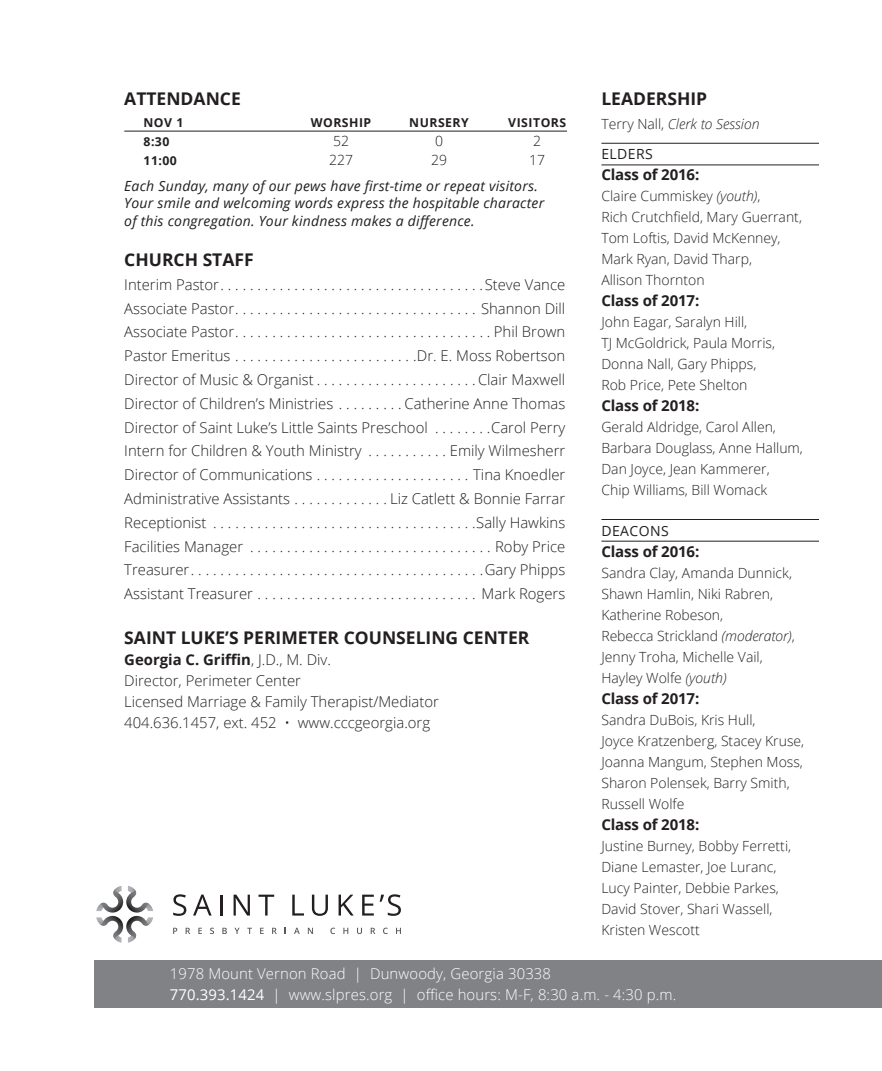
<style>
.page{position:relative;width:882px;height:1071px;background:#fff}
.page>*{position:absolute;margin:0;border:0;box-sizing:border-box;transform-origin:0 0}
.t1{font:700 17.5px "Open Sans";color:#231f20}
.t2{font:700 15.05px "Open Sans";letter-spacing:-.01em;color:#231f20}
.t3{font:300 14.88px/23.8px "Open Sans";color:#231f20;text-align:justify}
.t4{font:300 14.88px/21.3px "Open Sans";letter-spacing:.01em;color:#fff}
.t5{font:300 14px/21px "Open Sans";color:#231f20}
.t6{font:italic 14px/17.5px "Open Sans";letter-spacing:.015em;color:#231f20}
.t7{font:italic 300 14px/30.8px "Open Sans";color:#231f20}
.t8{font:14px "Open Sans";letter-spacing:.03em;color:#231f20}
.t9{font:700 12.25px "Open Sans";letter-spacing:.04em;color:#231f20}
.s1{font-weight:700}
.s2{font-style:normal}
.s3{font-weight:400;font-style:normal}
.s4{font-style:italic}
.s5{font-weight:400}
</style>
<div class="page">
<div style="left:94px;top:961px;width:788px;height:47px;background:#808285"></div>
<svg style="left:96px;top:886px;width:57px;height:57px"></svg>
<svg style="left:173px;top:894px;width:13px;height:22px"></svg>
<svg style="left:193px;top:895px;width:19px;height:21px"></svg>
<hr style="left:220px;top:895px;width:3px;height:21px;background:#231f20">
<svg style="left:234px;top:895px;width:16px;height:21px"></svg>
<svg style="left:259px;top:895px;width:15px;height:21px"></svg>
<svg style="left:292px;top:895px;width:12px;height:21px"></svg>
<svg style="left:312px;top:895px;width:16px;height:21px"></svg>
<svg style="left:339px;top:895px;width:15px;height:21px"></svg>
<svg style="left:362px;top:895px;width:12px;height:21px"></svg>
<svg style="left:380px;top:894px;width:21px;height:22px"></svg>
<svg style="left:173px;top:928px;width:4px;height:6px"></svg>
<svg style="left:186px;top:928px;width:4px;height:6px"></svg>
<svg style="left:198px;top:928px;width:4px;height:6px"></svg>
<svg style="left:210px;top:928px;width:4px;height:6px"></svg>
<svg style="left:222px;top:928px;width:5px;height:6px"></svg>
<svg style="left:234px;top:928px;width:6px;height:6px"></svg>
<svg style="left:247px;top:928px;width:5px;height:6px"></svg>
<svg style="left:260px;top:928px;width:4px;height:6px"></svg>
<svg style="left:272px;top:928px;width:5px;height:6px"></svg>
<svg style="left:294px;top:928px;width:6px;height:6px"></svg>
<svg style="left:308px;top:928px;width:5px;height:6px"></svg>
<svg style="left:330px;top:928px;width:5px;height:6px"></svg>
<svg style="left:343px;top:928px;width:5px;height:6px"></svg>
<svg style="left:357px;top:928px;width:5px;height:6px"></svg>
<svg style="left:371px;top:928px;width:4px;height:6px"></svg>
<svg style="left:383px;top:928px;width:5px;height:6px"></svg>
<svg style="left:396px;top:928px;width:5px;height:6px"></svg>
<hr style="left:124px;top:131px;width:443px;height:1px;background:#231f20">
<hr style="left:601px;top:143px;width:218px;height:1px;background:#231f20">
<hr style="left:601px;top:164px;width:218px;height:1px;background:#231f20">
<hr style="left:601px;top:519px;width:218px;height:1px;background:#231f20">
<hr style="left:601px;top:541px;width:218px;height:1px;background:#231f20">
<p class="t1" style="left:124px;top:87px;width:118px">ATTENDANCE</p>
<p class="t9" style="left:144px;top:114px;width:41px">NOV 1</p>
<p class="t9" style="left:311px;top:114px;width:62px">WORSHIP</p>
<p class="t9" style="left:409px;top:114px;width:61px">NURSERY</p>
<p class="t9" style="left:508px;top:114px;width:59px">VISITORS</p>
<p class="t9" style="left:144px;top:133px;width:27px">8:30</p>
<p class="t5" style="left:333px;top:130px;width:17px">52</p>
<p class="t5" style="left:435px;top:130px;width:9px">0</p>
<p class="t5" style="left:533px;top:130px;width:9px">2</p>
<p class="t9" style="left:144px;top:152px;width:35px">11:00</p>
<p class="t5" style="left:329px;top:149px;width:25px">227</p>
<p class="t5" style="left:431px;top:149px;width:17px">29</p>
<p class="t5" style="left:529px;top:149px;width:17px">17</p>
<p class="t6" style="left:124px;top:177px;width:422px">Each Sunday, many of our pews have first-time or repeat visitors.<br>Your smile and welcoming words express the hospitable character of this congregation. Your kindness makes a difference.</p>
<p class="t1" style="left:124px;top:247px;width:131px">CHURCH STAFF</p>
<p class="t3" style="left:124px;top:272px;width:443px">Interim Pastor . . . . . . . . . . . . . . . . . . . . . . . . . . . . . . . . . . . Steve Vance Associate Pastor . . . . . . . . . . . . . . . . . . . . . . . . . . . . . . . . . Shannon Dill Associate Pastor . . . . . . . . . . . . . . . . . . . . . . . . . . . . . . . . . . Phil Brown Pastor Emeritus . . . . . . . . . . . . . . . . . . . . . . . . Dr. E. Moss Robertson Director of Music &amp; Organist . . . . . . . . . . . . . . . . . . . . . Clair Maxwell Director of Children’s Ministries . . . . . . . . Catherine Anne Thomas Director of Saint Luke’s Little Saints Preschool . . . . . . . Carol Perry Intern for Children &amp; Youth Ministry . . . . . . . . . . . Emily Wilmesherr Director of Communications . . . . . . . . . . . . . . . . . . . . . Tina Knoedler Administrative Assistants . . . . . . . . . . . . Liz Catlett &amp; Bonnie Farrar Receptionist . . . . . . . . . . . . . . . . . . . . . . . . . . . . . . . . . . . Sally Hawkins Facilities Manager . . . . . . . . . . . . . . . . . . . . . . . . . . . . . . . . . Roby Price Treasurer . . . . . . . . . . . . . . . . . . . . . . . . . . . . . . . . . . . . . . . Gary Phipps Assistant Treasurer . . . . . . . . . . . . . . . . . . . . . . . . . . . . . . Mark Rogers</p>
<p class="t1" style="left:124px;top:625px;width:407px">SAINT LUKE’S PERIMETER COUNSELING CENTER</p>
<p class="t3" style="left:124px;top:649px;width:316px;line-height:21px;text-align:left"><span class="s1">Georgia C. Griffin</span>, J. D., M. Div.<br>Director, Perimeter Center<br>Licensed Marriage &amp; Family Therapist/Mediator 404.636.1457, ext. 452 • www.cccgeorgia.org</p>
<p class="t1" style="left:601px;top:87px;width:107px">LEADERSHIP</p>
<p class="t7" style="left:601px;top:108px;width:160px"><span class="s2">Terry Nall,</span> Clerk to Session<br><span class="s3">ELDERS</span></p>
<p class="t2" style="left:601px;top:164px;width:99px">Class of 2016:</p>
<p class="t5" style="left:601px;top:185px;width:202px">Claire Cummiskey <span class="s4">(youth)</span>,<br>Rich Crutchfield, Mary Guerrant,<br>Tom Loftis, David McKenney,<br>Mark Ryan, David Tharp,<br>Allison Thornton</p>
<p class="t2" style="left:601px;top:290px;width:99px">Class of 2017:</p>
<p class="t5" style="left:601px;top:311px;width:175px">John Eagar, Saralyn Hill,<br>TJ McGoldrick, Paula Morris,<br>Donna Nall, Gary Phipps,<br>Rob Price, Pete Shelton</p>
<p class="t2" style="left:601px;top:395px;width:99px">Class of 2018:</p>
<p class="t5" style="left:601px;top:416px;width:203px">Gerald Aldridge, Carol Allen,<br>Barbara Douglass, Anne Hallum,<br>Dan Joyce, Jean Kammerer,<br>Chip Williams, Bill Womack</p>
<p class="t8" style="left:601px;top:521px;width:69px">DEACONS</p>
<p class="t2" style="left:601px;top:541px;width:99px">Class of 2016:</p>
<p class="t5" style="left:601px;top:562px;width:195px">Sandra Clay, Amanda Dunnick,<br>Shawn Hamlin, Niki Rabren,<br>Katherine Robeson,<br>Rebecca Strickland <span class="s4">(moderator)</span>,<br>Jenny Troha, Michelle Vail,<br>Hayley Wolfe <span class="s4">(youth)</span></p>
<p class="t2" style="left:601px;top:688px;width:99px">Class of 2017:</p>
<p class="t5" style="left:601px;top:709px;width:204px">Sandra DuBois, Kris Hull,<br>Joyce Kratzenberg, Stacey Kruse,<br>Joanna Mangum, Stephen Moss,<br>Sharon Polensek, Barry Smith,<br>Russell Wolfe</p>
<p class="t2" style="left:601px;top:814px;width:99px">Class of 2018:</p>
<p class="t5" style="left:601px;top:835px;width:191px">Justine Burney, Bobby Ferretti,<br>Diane Lemaster, Joe Luranc,<br>Lucy Painter, Debbie Parkes,<br>David Stover, Shari Wassell,<br>Kristen Wescott</p>
<p class="t4" style="left:170px;top:962px;width:508px">1978 Mount Vernon Road | Dunwoody, Georgia 30338<br><span class="s5">770.393.1424</span> | www.slpres.org | office hours: M-F, 8:30 a.m. - 4:30 p.m.</p>
</div>
